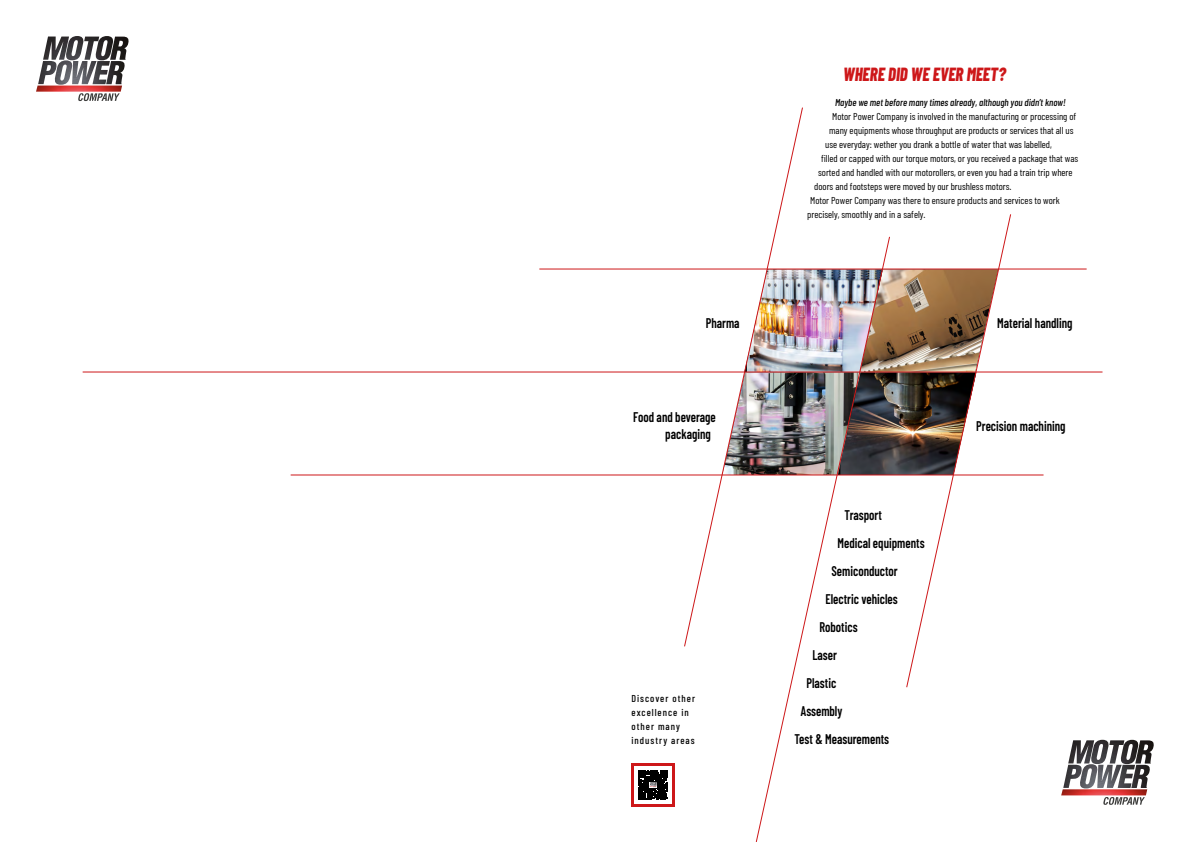
<style>
.page{position:relative;width:1191px;height:842px;background:#fff}
.page>*{position:absolute;margin:0;border:0;box-sizing:border-box;transform-origin:0 0}
.t1{font:italic 800 19px "Barlow Condensed";color:#cd1719;scale:.88 1}
.t2{font:600 14px/16.8px "Barlow Condensed";color:#000;scale:.88 1}
.t3{font:10px "Barlow Condensed";color:#000}
.t4{font:italic 500 10px "Barlow Condensed";color:#000}
.t5{font:500 10px/14px "Barlow Condensed";letter-spacing:.1em;color:#000}
</style>
<div class="page">
<svg style="left:890px;top:269px;width:15px;height:102px;background:#ab8763"></svg>
<img style="left:890px;top:372px;width:15px;height:102px">
<img style="left:38px;top:36px;width:91px;height:49px">
<img style="left:36px;top:86px;width:86px;height:6px">
<svg style="left:78px;top:93px;width:42px;height:8px"></svg>
<img style="left:1063px;top:740px;width:91px;height:48px">
<img style="left:1061px;top:789px;width:86px;height:6px">
<svg style="left:1103px;top:797px;width:41px;height:8px"></svg>
<div style="left:631px;top:763px;width:44px;height:43px;background:#cd1719"></div>
<div style="left:634px;top:766px;width:38px;height:37px;background:#fff"></div>
<svg style="left:638px;top:770px;width:30px;height:29px"></svg>
<img style="left:755px;top:236px;width:135px;height:606px">
<svg style="left:683px;top:107px;width:120px;height:540px"></svg>
<svg style="left:905px;top:214px;width:106px;height:474px"></svg>
<hr style="left:539px;top:268px;width:547px;height:1px;background:#cd1719">
<hr style="left:83px;top:371px;width:1019px;height:1px;background:#cd1719">
<hr style="left:291px;top:474px;width:752px;height:1px;background:#cd1719">
<h2 class="t2" style="left:705px;top:314px;width:40px">Pharma</h2>
<h2 class="t2" style="left:665px;top:408px;width:59px;text-indent:-32px">Food and beverage packaging</h2>
<p class="t5" style="left:631px;top:691px;width:65px">Discover other excellence in other many industry areas</p>
<h1 class="t1" style="left:843px;top:63px;width:187px">WHERE DID WE EVER MEET?</h1>
<p class="t4" style="left:835px;top:96px;width:232px">Maybe we met before many times already, although you didn’t know!</p>
<p class="t3" style="left:832px;top:110px;width:246px">Motor Power Company is involved in the manufacturing or processing of</p>
<p class="t3" style="left:829px;top:124px;width:246px">many equipments whose throughput are products or services that all us</p>
<p class="t3" style="left:825px;top:138px;width:228px">use everyday: wether you drank a bottle of water that was labelled,</p>
<p class="t3" style="left:821px;top:152px;width:259px">filled or capped with our torque motors, or you received a package that was</p>
<p class="t3" style="left:818px;top:166px;width:256px">sorted and handled with our motorollers, or even you had a train trip where</p>
<p class="t3" style="left:814px;top:180px;width:199px">doors and footsteps were moved by our brushless motors.</p>
<p class="t3" style="left:810px;top:194px;width:251px">Motor Power Company was there to ensure products and services to work</p>
<p class="t3" style="left:807px;top:208px;width:120px">precisely, smoothly and in a safely.</p>
<h2 class="t2" style="left:997px;top:314px;width:87px">Material handling</h2>
<h2 class="t2" style="left:844px;top:506px;width:44px">Trasport</h2>
<h2 class="t2" style="left:837px;top:534px;width:101px">Medical equipments</h2>
<h2 class="t2" style="left:831px;top:562px;width:77px">Semiconductor</h2>
<h2 class="t2" style="left:825px;top:590px;width:84px">Electric vehicles</h2>
<h2 class="t2" style="left:819px;top:618px;width:45px">Robotics</h2>
<h2 class="t2" style="left:812px;top:646px;width:29px">Laser</h2>
<h2 class="t2" style="left:806px;top:674px;width:35px">Plastic</h2>
<h2 class="t2" style="left:800px;top:702px;width:49px">Assembly</h2>
<h2 class="t2" style="left:794px;top:730px;width:109px">Test &amp; Measurements</h2>
<h2 class="t2" style="left:976px;top:417px;width:103px">Precision machining</h2>
</div>
